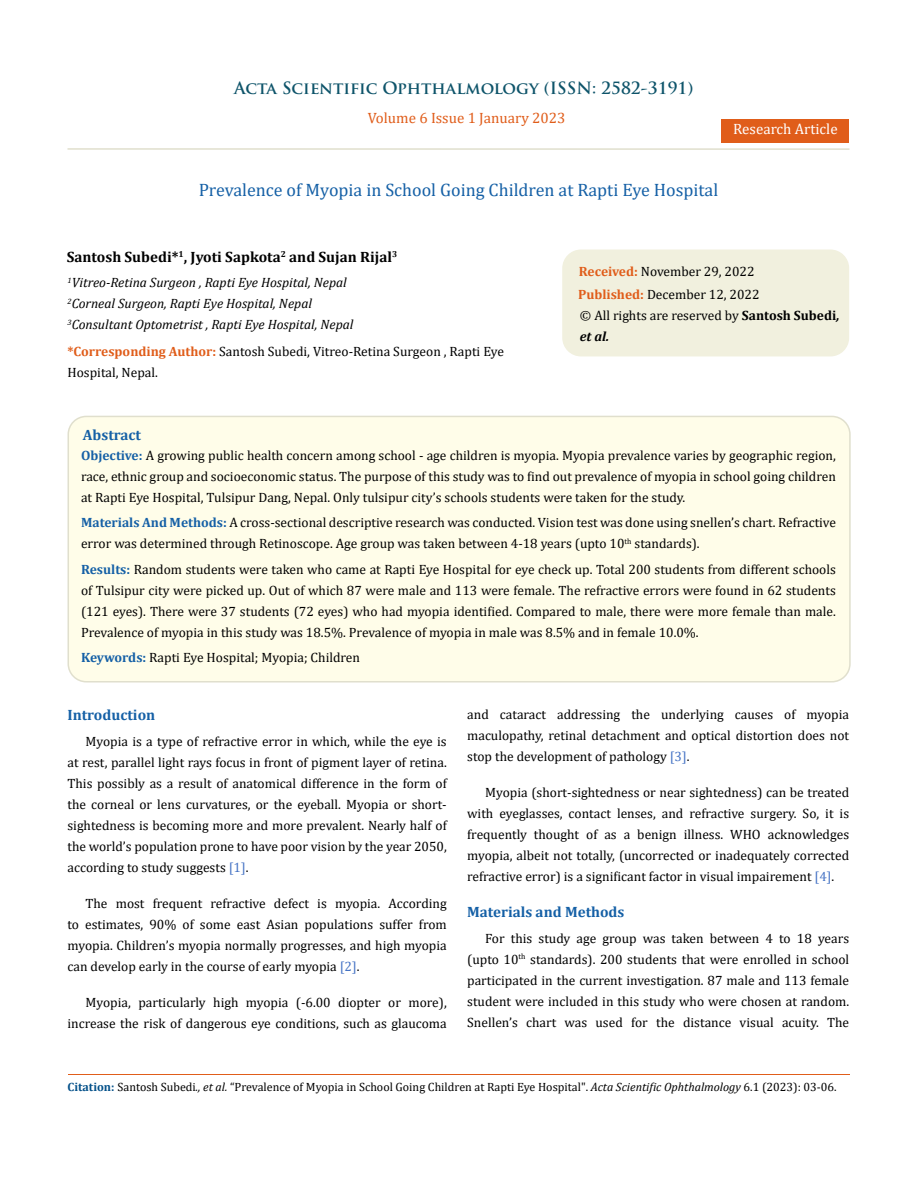
<style>
.page{position:relative;width:917px;height:1188px;background:#fff}
.page>*{position:absolute;margin:0;border:0;box-sizing:border-box;transform-origin:0 0}
.t1{font:18px "Cambria";color:#1560a6}
.t2{font:700 16.5px "Trajan Pro";color:#0e546a}
.t3{font:700 15px "Cambria";color:#000}
.t4{font:700 15px "Cambria";color:#1560a6}
.t5{font:15px "Cambria";color:#e05d1a}
.t6{font:15px "Cambria";color:#fff}
.t7{font:13.5px/21px "Cambria";color:#000;text-align:justify}
.t8{font:italic 13.5px/21px "Cambria";color:#000}
.t9{font:12px "Cambria";color:#000}
.s1{font-weight:700;color:#e05d1a}
.s2{font-weight:700}
.s3{font-weight:700;font-style:italic}
.s4{font-weight:700;color:#1560a6}
.s5{color:#4472c4}
.s6{font-weight:700;color:#035089}
.s7{font-style:italic}
</style>
<div class="page">
<div style="left:721px;top:119px;width:128px;height:23px;background:#e05d1a"></div>
<div style="left:563px;top:250px;width:285px;height:106px;background:#f1f0de;border-radius:18px"></div>
<div style="left:562px;top:250px;width:287px;height:106px;border:2px solid #f1f0de;border-radius:18px"></div>
<div style="left:68px;top:416px;width:781px;height:266px;background:#fffde9;border-radius:18px"></div>
<div style="left:67px;top:416px;width:783px;height:267px;border:2px solid #e0dfcd;border-radius:18px"></div>
<hr style="left:68px;top:1075px;width:781px;height:1px;background:#e05d1a">
<hr style="left:67px;top:148px;width:782px;height:2px;background:#e0dfcd">
<p class="t2" style="left:234px;top:77px;width:461px">Acta Scientific Ophthalmology (ISSN: 2582-3191)</p>
<p class="t5" style="left:368px;top:109px;width:199px">Volume 6 Issue 1 January 2023</p>
<p class="t6" style="left:733px;top:120px;width:106px">Research Article</p>
<h1 class="t1" style="left:199px;top:180px;width:521px">Prevalence of Myopia in School Going Children at Rapti Eye Hospital</h1>
<p class="t3" style="left:67px;top:246px;width:332px">Santosh Subedi*<sup>1</sup>, Jyoti Sapkota<sup>2</sup> and Sujan Rijal<sup>3</sup></p>
<p class="t8" style="left:67px;top:272px;width:287px"><sup>1</sup>Vitreo-Retina Surgeon , Rapti Eye Hospital, Nepal<br><sup>2</sup>Corneal Surgeon, Rapti Eye Hospital, Nepal<br><sup>3</sup>Consultant Optometrist , Rapti Eye Hospital, Nepal</p>
<p class="t7" style="left:67px;top:340px;width:438px"><span class="s1">*Corresponding Author:</span> Santosh Subedi, Vitreo-Retina Surgeon , Rapti Eye<br>Hospital, Nepal.</p>
<p class="t7" style="left:578px;top:260px;width:183px;line-height:23px"><span class="s1">Received:</span> November 29, 2022<br><span class="s1">Published:</span> December 12, 2022</p>
<p class="t7" style="left:580px;top:304px;width:261px">© All rights are reserved by <span class="s2">Santosh Subedi</span><span class="s3">, et al.</span></p>
<p class="t4" style="left:83px;top:424px;width:60px">Abstract</p>
<p class="t7" style="left:81px;top:445px;width:756px"><span class="s4">Objective:</span> A growing public health concern among school - age children is myopia. Myopia prevalence varies by geographic region, race, ethnic group and socioeconomic status. The purpose of this study was to find out prevalence of myopia in school going children at Rapti Eye Hospital, Tulsipur Dang, Nepal. Only tulsipur city’s schools students were taken for the study.</p>
<p class="t7" style="left:81px;top:512px;width:756px"><span class="s4">Materials And Methods:</span> A cross-sectional descriptive research was conducted. Vision test was done using snellen’s chart. Refractive error was determined through Retinoscope. Age group was taken between 4-18 years (upto 10<sup>th</sup> standards).</p>
<p class="t7" style="left:81px;top:559px;width:756px"><span class="s4">Results:</span> Random students were taken who came at Rapti Eye Hospital for eye check up. Total 200 students from different schools of Tulsipur city were picked up. Out of which 87 were male and 113 were female. The refractive errors were found in 62 students (121 eyes). There were 37 students (72 eyes) who had myopia identified. Compared to male, there were more female than male.<br>Prevalence of myopia in this study was 18.5%. Prevalence of myopia in male was 8.5% and in female 10.0%.</p>
<p class="t7" style="left:81px;top:647px;width:280px"><span class="s4">Keywords:</span> Rapti Eye Hospital; Myopia; Children</p>
<p class="t4" style="left:67px;top:705px;width:89px">Introduction</p>
<p class="t7" style="left:67px;top:731px;width:381px;text-indent:18px">Myopia is a type of refractive error in which, while the eye is at rest, parallel light rays focus in front of pigment layer of retina.<br>This possibly as a result of anatomical difference in the form of the corneal or lens curvatures, or the eyeball. Myopia or short&shy;sightedness is becoming more and more prevalent. Nearly half of the world’s population prone to have poor vision by the year 2050, according to study suggests <span class="s5">[1]</span>.</p>
<p class="t7" style="left:67px;top:893px;width:381px;text-indent:18px">The most frequent refractive defect is myopia. According to estimates, 90% of some east Asian populations suffer from myopia. Children’s myopia normally progresses, and high myopia can develop early in the course of early myopia <span class="s5">[2]</span>.</p>
<p class="t7" style="left:67px;top:992px;width:381px;text-align:right">Myopia, particularly high myopia (-6.00 diopter or more), increase the risk of dangerous eye conditions, such as glaucoma</p>
<p class="t7" style="left:467px;top:704px;width:383px">and cataract addressing the underlying causes of myopia maculopathy, retinal detachment and optical distortion does not stop the development of pathology <span class="s5">[3]</span>.</p>
<p class="t7" style="left:467px;top:782px;width:383px;text-indent:18px">Myopia (short-sightedness or near sightedness) can be treated with eyeglasses, contact lenses, and refractive surgery. So, it is frequently thought of as a benign illness. WHO acknowledges myopia, albeit not totally, (uncorrected or inadequately corrected refractive error) is a significant factor in visual impairement <span class="s5">[4]</span>.</p>
<p class="t4" style="left:467px;top:901px;width:159px">Materials and Methods</p>
<p class="t7" style="left:467px;top:927px;width:383px;text-indent:18px">For this study age group was taken between 4 to 18 years (upto 10<sup>th</sup> standards). 200 students that were enrolled in school participated in the current investigation. 87 male and 113 female student were included in this study who were chosen at random.<br>Snellen’s chart was used for the distance visual acuity. The</p>
<p class="t9" style="left:68px;top:1080px;width:770px"><span class="s6">Citation:</span> Santosh Subedi<span class="s7">., et al.</span> “Prevalence of Myopia in School Going Children at Rapti Eye Hospital". <span class="s7">Acta Scientific Ophthalmology</span> 6.1 (2023): 03-06.</p>
</div>
